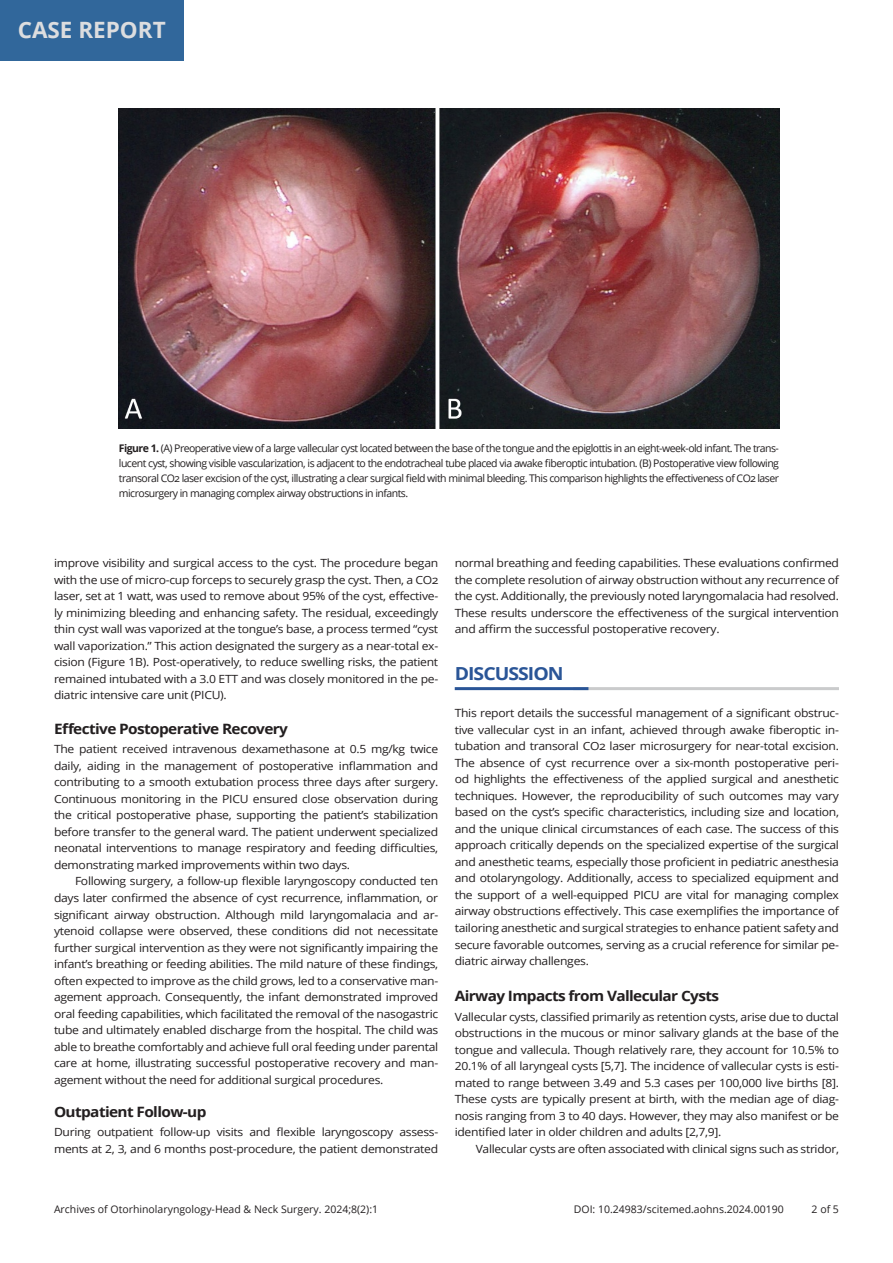
<style>
.page{position:relative;width:893px;height:1263px;background:#fff}
.page>*{position:absolute;margin:0;border:0;box-sizing:border-box;transform-origin:0 0}
.t1{font:700 22.5px "Open Sans";color:#dcdddf}
.Level_1{font:700 18px "Open Sans";letter-spacing:-.05em;color:#2a5597;scale:1.08 1}
.Level_2{font:700 14.25px "Open Sans";letter-spacing:-.04em;color:#231f20;scale:1.08 1}
.Text_Head{font:11.25px/16.5px "Open Sans";letter-spacing:-.025em;color:#231f20;text-align:justify;scale:1.08 1}
.Text_Body{font:11.25px/16.5px "Open Sans";letter-spacing:-.025em;color:#231f20;text-align:justify;scale:1.08 1}
.Text_Body-2{font:11.25px "Open Sans";letter-spacing:-.025em;color:#231f20;scale:1.07 1}
.Figure_Legends{font:10.5px/15px "Open Sans";color:#231f20;text-align:justify}
.s1{font-weight:700}
</style>
<div class="page">
<hr style="left:573px;top:687px;width:266px;height:3px;background:#cacbcc">
<hr style="left:455px;top:687px;width:133px;height:3px;background:#2a5597">
<img style="left:119px;top:108px;width:660px;height:321px">
<div style="left:0;top:0;width:183px;height:61px;background:#31679b"></div>
<h1 class="t1" style="left:18px;top:14px;width:150px">CASE REPORT</h1>
<p class="Figure_Legends" style="left:119px;top:440px;width:662px"><span class="s1">Figure 1.</span> (A) Preoperative view of a large vallecular cyst located between the base of the tongue and the epiglottis in an eight-week-old infant. The trans&shy;lucent cyst, showing visible vascularization, is adjacent to the endotracheal tube placed via awake fiberoptic intubation. (B) Postoperative view following transoral CO2 laser excision of the cyst, illustrating a clear surgical field with minimal bleeding. This comparison highlights the effectiveness of CO2 laser microsurgery in managing complex airway obstructions in infants.</p>
<p class="Text_Body" style="left:54px;top:554px;width:357px">improve visibility and surgical access to the cyst. The procedure began with the use of micro-cup forceps to securely grasp the cyst. Then, a CO2 laser, set at 1 watt, was used to remove about 95% of the cyst, effective&shy;ly minimizing bleeding and enhancing safety. The residual, exceedingly thin cyst wall was vaporized at the tongue’s base, a process termed “cyst wall vaporization.” This action designated the surgery as a near-total ex&shy;cision (Figure 1B). Post-operatively, to reduce swelling risks, the patient remained intubated with a 3.0 ETT and was closely monitored in the pe&shy;diatric intensive care unit (PICU).</p>
<p class="Level_2" style="left:54px;top:718px;width:218px">Effective Postoperative Recovery</p>
<p class="Text_Head" style="left:54px;top:741px;width:357px">The patient received intravenous dexamethasone at 0.5 mg/kg twice daily, aiding in the management of postoperative inflammation and contributing to a smooth extubation process three days after surgery.<br>Continuous monitoring in the PICU ensured close observation during the critical postoperative phase, supporting the patient’s stabilization before transfer to the general ward. The patient underwent specialized neonatal interventions to manage respiratory and feeding difficulties, demonstrating marked improvements within two days.</p>
<p class="Text_Body" style="left:54px;top:873px;width:357px;text-indent:21px">Following surgery, a follow-up flexible laryngoscopy conducted ten days later confirmed the absence of cyst recurrence, inflammation, or significant airway obstruction. Although mild laryngomalacia and ar&shy;ytenoid collapse were observed, these conditions did not necessitate further surgical intervention as they were not significantly impairing the infant’s breathing or feeding abilities. The mild nature of these findings, often expected to improve as the child grows, led to a conservative man&shy;agement approach. Consequently, the infant demonstrated improved oral feeding capabilities, which facilitated the removal of the nasogastric tube and ultimately enabled discharge from the hospital. The child was able to breathe comfortably and achieve full oral feeding under parental care at home, illustrating successful postoperative recovery and man&shy;agement without the need for additional surgical procedures.</p>
<p class="Level_2" style="left:54px;top:1101px;width:143px">Outpatient Follow-up</p>
<p class="Text_Head" style="left:54px;top:1124px;width:357px">During outpatient follow-up visits and flexible laryngoscopy assess&shy;ments at 2, 3, and 6 months post-procedure, the patient demonstrated</p>
<p class="Text_Head" style="left:455px;top:554px;width:357px">normal breathing and feeding capabilities. These evaluations confirmed the complete resolution of airway obstruction without any recurrence of the cyst. Additionally, the previously noted laryngomalacia had resolved.<br>These results underscore the effectiveness of the surgical intervention and affirm the successful postoperative recovery.</p>
<p class="Level_1" style="left:455px;top:660px;width:102px">DISCUSSION</p>
<p class="Text_Head" style="left:455px;top:704px;width:357px">This report details the successful management of a significant obstruc&shy;tive vallecular cyst in an infant, achieved through awake fiberoptic in&shy;tubation and transoral CO2 laser microsurgery for near-total excision.<br>The absence of cyst recurrence over a six-month postoperative peri&shy;od highlights the effectiveness of the applied surgical and anesthetic techniques. However, the reproducibility of such outcomes may vary based on the cyst’s specific characteristics, including size and location, and the unique clinical circumstances of each case. The success of this approach critically depends on the specialized expertise of the surgical and anesthetic teams, especially those proficient in pediatric anesthesia and otolaryngology. Additionally, access to specialized equipment and the support of a well-equipped PICU are vital for managing complex airway obstructions effectively. This case exemplifies the importance of tailoring anesthetic and surgical strategies to enhance patient safety and secure favorable outcomes, serving as a crucial reference for similar pe&shy;diatric airway challenges.</p>
<p class="Level_2" style="left:455px;top:986px;width:246px">Airway Impacts from Vallecular Cysts</p>
<p class="Text_Head" style="left:455px;top:1008px;width:357px">Vallecular cysts, classified primarily as retention cysts, arise due to ductal obstructions in the mucous or minor salivary glands at the base of the tongue and vallecula. Though relatively rare, they account for 10.5% to 20.1% of all laryngeal cysts [5,7]. The incidence of vallecular cysts is esti&shy;mated to range between 3.49 and 5.3 cases per 100,000 live births [8].<br>These cysts are typically present at birth, with the median age of diag&shy;nosis ranging from 3 to 40 days. However, they may also manifest or be identified later in older children and adults [2,7,9].</p>
<p class="Text_Body-2" style="left:476px;top:1141px;width:341px">Vallecular cysts are often associated with clinical signs such as stridor,</p>
<p class="Figure_Legends" style="left:54px;top:1201px;width:326px">Archives of Otorhinolaryngology-Head &amp; Neck Surgery. 2024;8(2):1</p>
<p class="Figure_Legends" style="left:574px;top:1201px;width:211px">DOI: 10.24983/scitemed.aohns.2024.00190</p>
<p class="Figure_Legends" style="left:812px;top:1201px;width:29px">2 of 5</p>
</div>
